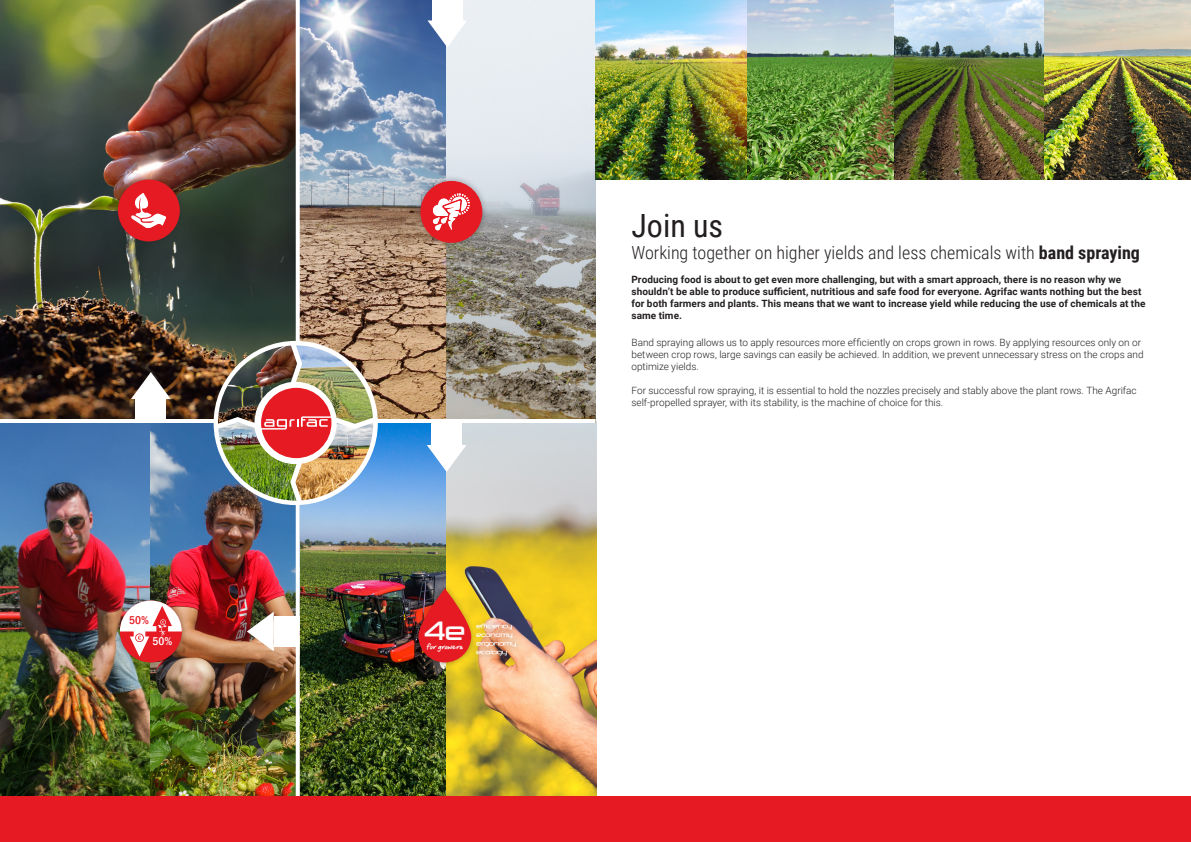
<style>
.page{position:relative;width:1191px;height:842px;background:#fff}
.page>*{position:absolute;margin:0;border:0;box-sizing:border-box;transform-origin:0 0}
.t1{font:32px "Roboto Condensed";color:#231f20}
.t2{font:300 28.8px "Trade Marker";color:#fff}
.t3{font:300 18px "Roboto Condensed";color:#231f20}
.t4{font:500 condensed 11.7px "Franklin Gothic";color:#fff}
.t5{font:500 condensed 11.7px "Franklin Gothic";color:#e51a23}
.t6{font:300 10px/12px "Roboto";color:#231f20}
.t7{font:700 10px/12px "Roboto";letter-spacing:.01em;color:#231f20}
.t8{font:italic 6.6px "Hand Of Sean";color:#fff}
.s1{font-weight:700}
</style>
<div class="page">
<img style="left:300px;top:421px;width:297px;height:376px">
<div style="left:412px;top:583px;width:110px;height:86px;background:#231f20;opacity:.35"></div>
<svg style="left:418px;top:588px;width:53px;height:74px;background:#d83125"></svg>
<svg style="left:476px;top:624px;width:40px;height:31px"></svg>
<img style="left:300px;top:0;width:146px;height:419px">
<img style="left:446px;top:0;width:149px;height:419px">
<div style="left:414px;top:175px;width:75px;height:74px;background:#231f20;opacity:.35"></div>
<div style="left:420px;top:181px;width:62px;height:62px;background:#e51a23;border-radius:50%"></div>
<svg style="left:433px;top:193px;width:37px;height:37px"></svg>
<img style="left:0;top:423px;width:296px;height:374px">
<div style="left:114px;top:594px;width:74px;height:75px;background:#231f20;opacity:.35"></div>
<div style="left:120px;top:600px;width:62px;height:62px;background:#e51a23;border-radius:50%"></div>
<svg style="left:120px;top:600px;width:62px;height:57px"></svg>
<img style="left:0;top:0;width:296px;height:419px">
<div style="left:112px;top:173px;width:74px;height:75px;background:#231f20;opacity:.35"></div>
<div style="left:118px;top:180px;width:62px;height:61px;background:#e51a23;border-radius:50%"></div>
<svg style="left:132px;top:193px;width:34px;height:35px"></svg>
<svg style="left:296px;top:0;width:4px;height:797px"></svg>
<hr style="left:0;top:419px;width:595px;height:4px;background:#fff">
<div style="left:136px;top:399px;width:30px;height:24px;background:#fff"></div>
<svg style="left:131px;top:372px;width:40px;height:27px"></svg>
<div style="left:431px;top:421px;width:31px;height:24px;background:#fff"></div>
<svg style="left:427px;top:445px;width:39px;height:27px"></svg>
<div style="left:274px;top:616px;width:24px;height:31px;background:#fff"></div>
<svg style="left:247px;top:612px;width:27px;height:39px"></svg>
<div style="left:214px;top:341px;width:164px;height:164px;background:#fff;border-radius:50%"></div>
<img style="left:218px;top:345px;width:155px;height:77px">
<img style="left:218px;top:422px;width:155px;height:79px">
<div style="left:261px;top:388px;width:70px;height:70px;background:#e51a23;border-radius:50%"></div>
<svg style="left:260px;top:403px;width:72px;height:27px"></svg>
<div style="left:432px;top:0;width:30px;height:20px;background:#fff"></div>
<svg style="left:427px;top:20px;width:40px;height:27px"></svg>
<div style="left:0;top:797px;width:1191px;height:45px;background:#e51a23"></div>
<img style="left:746px;top:0;width:148px;height:180px">
<img style="left:595px;top:0;width:151px;height:180px">
<img style="left:1043px;top:0;width:148px;height:180px">
<img style="left:894px;top:0;width:149px;height:180px">
<p class="t5" style="left:129px;top:612px;width:21px">50%</p>
<p class="t4" style="left:153px;top:634px;width:21px">50%</p>
<p class="t2" style="left:424px;top:614px;width:42px">4e</p>
<p class="t8" style="left:426px;top:641px;width:41px">forgrowers</p>
<p class="t1" style="left:631px;top:203px;width:93px">Join us</p>
<p class="t3" style="left:631px;top:239px;width:510px">Working together on higher yields and less chemicals with <span class="s1">band spraying</span></p>
<p class="t7" style="left:631px;top:273px;width:491px">Producing food is about to get even more challenging, but with a smart approach, there is no reason why we</p>
<p class="t7" style="left:631px;top:285px;width:515px">shouldn’t be able to produce sufficient, nutritious and safe food for everyone. Agrifac wants nothing but the best for both farmers and plants. This means that we want to increase yield while reducing the use of chemicals at the same time.</p>
<p class="t6" style="left:631px;top:336px;width:514px">Band spraying allows us to apply resources more efficiently on crops grown in rows. By applying resources only on or between crop rows, large savings can easily be achieved. In addition, we prevent unnecessary stress on the crops and optimize yields.</p>
<p class="t6" style="left:631px;top:384px;width:507px">For successful row spraying, it is essential to hold the nozzles precisely and stably above the plant rows. The Agrifac self-propelled sprayer, with its stability, is the machine of choice for this.</p>
</div>
